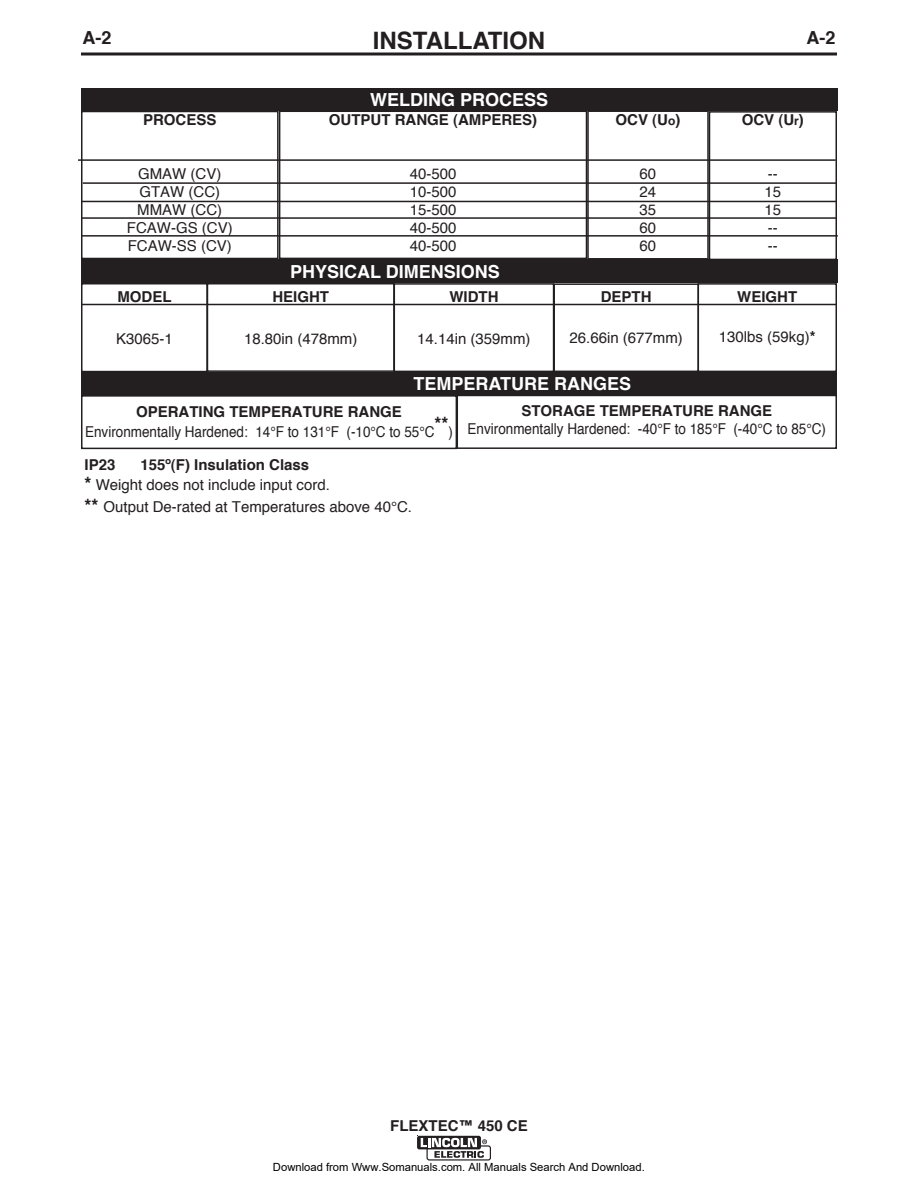
<style>
.page{position:relative;width:918px;height:1188px;background:#fff}
.page>*{position:absolute;margin:0;border:0;box-sizing:border-box;transform-origin:0 0}
.t1{font:700 24px "Helvetica";color:#231f20}
.t2{font:700 18px "Helvetica";color:#fff}
.t3{font:700 18px "Helvetica";color:#231f20}
.t4{font:15px/18px "Helvetica";color:#231f20;text-align:justify}
.t5{font:15px/20.2px "Helvetica";color:#231f20;text-align:center;scale:.9 1}
.t6{font:700 15px "Helvetica";color:#231f20}
.t7{font:11.25px "Arial";color:#000}
.s1{font-size:12px}
.s2{font-weight:700}
.s3{font-weight:700;font-size:18px}
</style>
<div class="page">
<svg style="left:81px;top:52px;width:756px;height:4px;background:#595657"></svg>
<svg style="left:417px;top:1136px;width:74px;height:25px"></svg>
<div style="left:81px;top:260px;width:756px;height:23px;background:#231f20"></div>
<div style="left:81px;top:372px;width:756px;height:24px;background:#231f20"></div>
<div style="left:207px;top:283px;width:188px;height:89px;border:2px solid #231f20"></div>
<div style="left:81px;top:283px;width:127px;height:89px;border:2px solid #231f20"></div>
<div style="left:394px;top:283px;width:160px;height:89px;border:2px solid #231f20"></div>
<div style="left:553px;top:283px;width:146px;height:89px;border:2px solid #231f20"></div>
<div style="left:698px;top:283px;width:139px;height:89px;border:2px solid #231f20"></div>
<div style="left:81px;top:395px;width:376px;height:54px;border:2px solid #231f20"></div>
<div style="left:457px;top:395px;width:380px;height:54px;border:2px solid #231f20"></div>
<hr style="left:82px;top:304px;width:755px;height:1px;background:#231f20">
<div style="left:81px;top:111px;width:198px;height:148px;border:2px solid #231f20"></div>
<div style="left:279px;top:111px;width:308px;height:148px;border:2px solid #231f20"></div>
<div style="left:587px;top:110px;width:122px;height:150px;border:2px solid #231f20"></div>
<div style="left:709px;top:111px;width:128px;height:149px;border:2px solid #231f20"></div>
<div style="left:81px;top:88px;width:756px;height:23px;background:#231f20"></div>
<hr style="left:78px;top:159px;width:758px;height:2px;background:#231f20">
<hr style="left:81px;top:201px;width:756px;height:1px;background:#231f20">
<hr style="left:83px;top:182px;width:753px;height:2px;background:#231f20">
<hr style="left:82px;top:235px;width:756px;height:2px;background:#231f20">
<hr style="left:81px;top:217px;width:756px;height:2px;background:#231f20">
<p class="t3" style="left:82px;top:30px;width:30px">A-2</p>
<h1 class="t1" style="left:373px;top:31px;width:174px">INSTALLATION</h1>
<p class="t3" style="left:807px;top:30px;width:30px">A-2</p>
<p class="t2" style="left:370px;top:92px;width:180px">WELDING PROCESS</p>
<p class="t6" style="left:143px;top:113px;width:75px">PROCESS</p>
<p class="t6" style="left:329px;top:113px;width:210px">OUTPUT RANGE (AMPERES)</p>
<p class="t6" style="left:616px;top:113px;width:66px">OCV (U<span class="s1">o</span>)</p>
<p class="t6" style="left:742px;top:114px;width:64px">OCV (U<span class="s1">r</span>)</p>
<p class="t4" style="left:127px;top:166px;width:107px;text-align:center">GMAW (CV)<br>GTAW (CC)<br>MMAW (CC)<br>FCAW-GS (CV)<br>FCAW-SS (CV)</p>
<p class="t4" style="left:410px;top:166px;width:48px">40-500<br>10-500<br>15-500<br>40-500<br>40-500</p>
<p class="t4" style="left:640px;top:166px;width:18px">60<br>24<br>35<br>60<br>60</p>
<p class="t4" style="left:765px;top:166px;width:18px;text-align:left">--<br>15<br>15 -- --</p>
<p class="t2" style="left:290px;top:264px;width:211px">PHYSICAL DIMENSIONS</p>
<p class="t6" style="left:117px;top:290px;width:56px">MODEL</p>
<p class="t4" style="left:116px;top:331px;width:58px">K3065-1</p>
<p class="t6" style="left:272px;top:290px;width:58px">HEIGHT</p>
<p class="t4" style="left:244px;top:331px;width:115px">18.80in (478mm)</p>
<p class="t6" style="left:449px;top:290px;width:51px">WIDTH</p>
<p class="t4" style="left:417px;top:331px;width:115px">14.14in (359mm)</p>
<p class="t6" style="left:601px;top:291px;width:52px">DEPTH</p>
<p class="t4" style="left:570px;top:330px;width:115px">26.66in (677mm)</p>
<p class="t6" style="left:737px;top:290px;width:61px">WEIGHT</p>
<p class="t4" style="left:719px;top:329px;width:98px">130lbs (59kg)<span class="s2">*</span></p>
<p class="t2" style="left:414px;top:376px;width:219px">TEMPERATURE RANGES</p>
<p class="t5" style="left:85px;top:403px;width:410px"><span class="s2">OPERATING TEMPERATURE RANGE<br></span>Environmentally Hardened: 14°F to 131°F (-10°C to 55°C<sup>**</sup>)</p>
<p class="t6" style="left:521px;top:405px;width:252px">STORAGE TEMPERATURE RANGE</p>
<p class="t5" style="left:468px;top:420px;width:400px">Environmentally Hardened: -40°F to 185°F (-40°C to 85°C)</p>
<p class="t4" style="left:85px;top:455px;width:329px;line-height:20.9px;text-align:left;text-indent:56px"><span class="s2">155º(F) Insulation Class<br></span><span class="s3">*</span> Weight does not include input cord.<br><span class="s3">**</span> Output De-rated at Temperatures above 40°C.</p>
<p class="t6" style="left:85px;top:458px;width:32px">IP23</p>
<p class="t6" style="left:390px;top:1119px;width:139px">FLEXTEC™ 450 CE</p>
<p class="t7" style="left:273px;top:1160px;width:373px">Download from Www.Somanuals.com. All Manuals Search And Download.</p>
</div>
